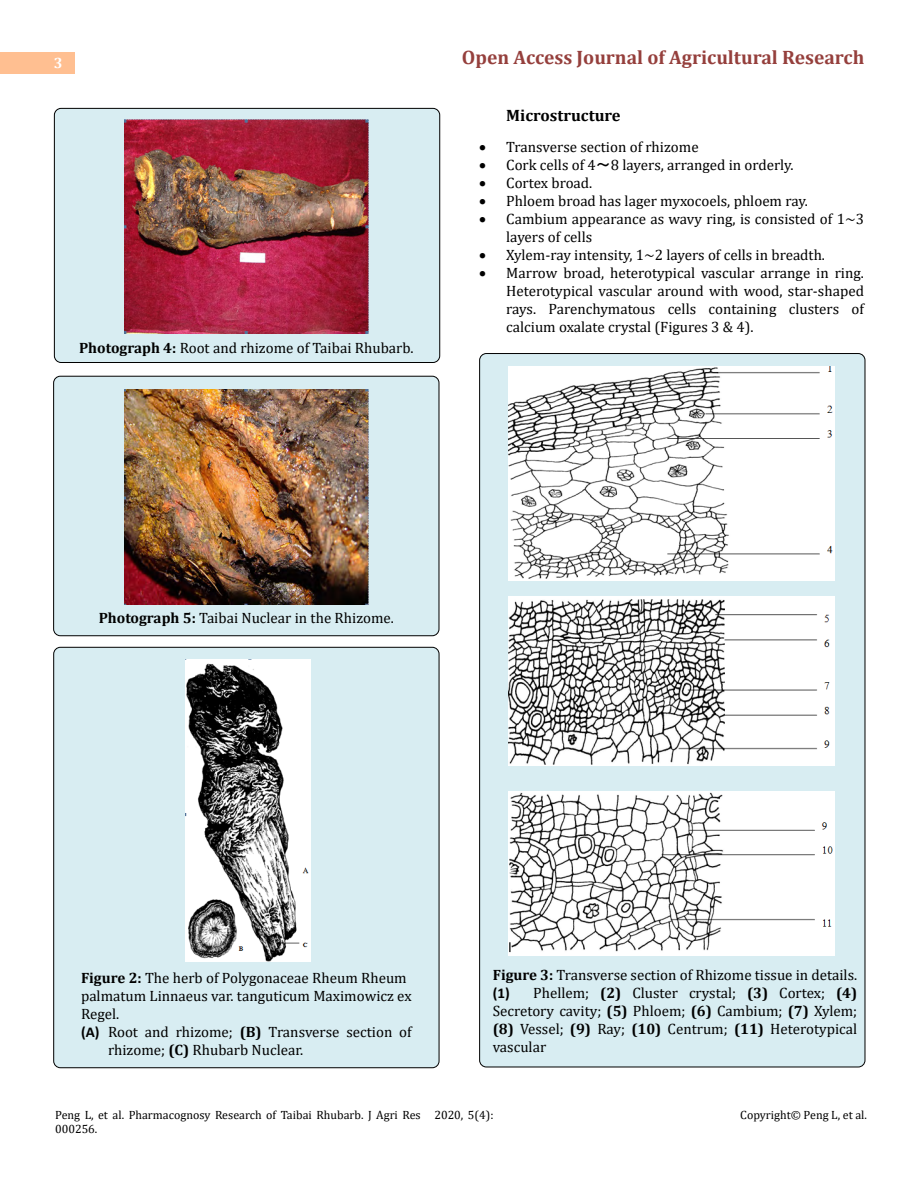
<style>
.page{position:relative;width:918px;height:1188px;background:#fff}
.page>*{position:absolute;margin:0;border:0;box-sizing:border-box;transform-origin:0 0}
.t1{font:700 19.5px "Cambria";color:#953f3c}
.t2{font:700 16.5px "Cambria";color:#000}
.t3{font:15px/18px "Cambria";color:#000;text-align:justify}
.t4{font:700 15px "Cambria";color:#fff}
.t5{font:12px/14.4px "Cambria";color:#000}
.s1{font-weight:700}
.s2{font-family:"MS Gothic"}
.s3{font-family:"Calibri";font-weight:700}
</style>
<div class="page">
<div style="left:0;top:52px;width:74px;height:21px;background:#ffbf91"></div>
<div style="left:480px;top:354px;width:385px;height:713px;background:#d8edf2;border-radius:7px"></div>
<div style="left:54px;top:647px;width:385px;height:421px;background:#d8edf2;border-radius:7px"></div>
<div style="left:54px;top:376px;width:385px;height:260px;background:#d8edf2;border-radius:7px"></div>
<div style="left:53px;top:376px;width:386px;height:260px;border:1px solid #000;border-radius:7px"></div>
<div style="left:54px;top:108px;width:386px;height:255px;background:#d8edf2;border-radius:7px"></div>
<div style="left:54px;top:108px;width:386px;height:255px;border:1px solid #000;border-radius:7px"></div>
<img style="left:124px;top:119px;width:245px;height:214px">
<img style="left:125px;top:389px;width:243px;height:215px">
<img style="left:186px;top:659px;width:124px;height:303px">
<img style="left:508px;top:366px;width:327px;height:215px">
<img style="left:508px;top:597px;width:327px;height:168px">
<img style="left:509px;top:791px;width:326px;height:165px">
<p class="t4" style="left:54px;top:53px;width:10px">3</p>
<p class="t3" style="left:79px;top:339px;width:336px"><span class="s1">Photograph 4:</span> Root and rhizome of Taibai Rhubarb.</p>
<h1 class="t1" style="left:462px;top:44px;width:404px">Open Access Journal of Agricultural Research</h1>
<p class="t2" style="left:506px;top:104px;width:116px">Microstructure</p>
<p class="t3" style="left:479px;top:138px;width:221px">• Transverse section of rhizome</p>
<p class="t3" style="left:479px;top:156px;width:316px">• Cork cells of 4<span class="s2">～</span>8 layers, arranged in orderly.</p>
<p class="t3" style="left:479px;top:174px;width:115px">• Cortex broad.</p>
<p class="t3" style="left:479px;top:192px;width:330px">• Phloem broad has lager myxocoels, phloem ray.</p>
<p class="t3" style="left:506px;top:210px;width:359px;text-indent:-27px">• Cambium appearance as wavy ring, is consisted of 1~3 layers of cells</p>
<p class="t3" style="left:479px;top:246px;width:347px">• Xylem-ray intensity, 1~2 layers of cells in breadth.</p>
<p class="t3" style="left:506px;top:264px;width:359px;text-indent:-27px">• Marrow broad, heterotypical vascular arrange in ring.<br>Heterotypical vascular around with wood, star-shaped rays. Parenchymatous cells containing clusters of calcium oxalate crystal (Figures 3 &amp; 4).</p>
<p class="t3" style="left:99px;top:609px;width:297px"><span class="s1">Photograph 5:</span> Taibai Nuclear in the Rhizome.</p>
<p class="t3" style="left:81px;top:969px;width:327px"><span class="s1">Figure 2:</span> The herb of Polygonaceae Rheum Rheum</p>
<p class="t3" style="left:81px;top:987px;width:332px">palmatum Linnaeus var. tanguticum Maximowicz ex</p>
<p class="t3" style="left:81px;top:1005px;width:40px">Regel.</p>
<p class="t3" style="left:81px;top:1023px;width:332px"><span class="s3">(A)</span> Root and rhizome; <span class="s1">(B)</span> Transverse section of</p>
<p class="t3" style="left:108px;top:1041px;width:197px">rhizome; <span class="s1">(C)</span> Rhubarb Nuclear.</p>
<p class="t3" style="left:493px;top:966px;width:366px"><span class="s1">Figure 3:</span> Transverse section of Rhizome tissue in details. <span class="s3">(1)</span> Phellem; <span class="s1">(2)</span> Cluster crystal; <span class="s1">(3)</span> Cortex; <span class="s1">(4)<br></span>Secretory cavity; <span class="s1">(5)</span> Phloem; <span class="s1">(6)</span> Cambium; <span class="s1">(7)</span> Xylem; <span class="s1">(8)</span> Vessel; <span class="s1">(9)</span> Ray; <span class="s1">(10)</span> Centrum; <span class="s1">(11)</span> Heterotypical vascular</p>
<p class="t5" style="left:55px;top:1108px;width:440px">Peng L, et al. Pharmacognosy Research of Taibai Rhubarb. J Agri Res 2020, 5(4):<br>000256.</p>
<p class="t5" style="left:740px;top:1108px;width:128px">Copyright© Peng L, et al.</p>
</div>
